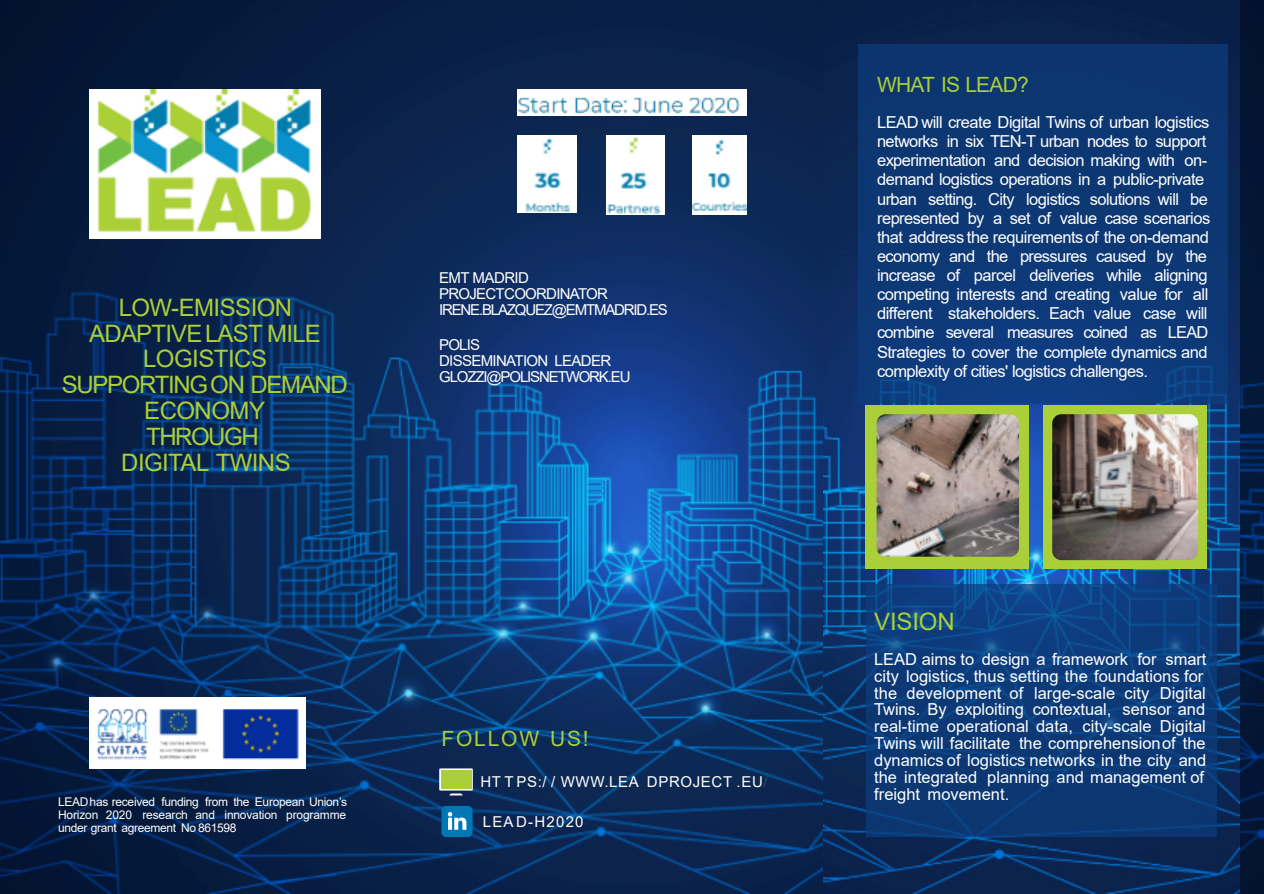
<style>
.page{position:relative;width:1264px;height:894px;background:#fff}
.page>*{position:absolute;margin:0;border:0;box-sizing:border-box;transform-origin:0 0}
.t1{font:24px/25.8px "Arial";letter-spacing:-.025em;color:#abcf38;text-align:center}
.t2{font:21px "Arial";letter-spacing:-.04em;color:#abcf38}
.t3{font:21px "Arial";letter-spacing:.085em;color:#abcf38}
.t4{font:16.5px/19px "Arial";letter-spacing:-.03em;color:#fff}
.t5{font:16.5px/16.8px "Arial";color:#fff}
.t6{font:15px/15.8px "Arial";letter-spacing:-.05em;color:#fff}
.t7{font:15px "Arial";letter-spacing:.045em;color:#fff}
.t8{font:15px "Arial";letter-spacing:.08em;color:#fff}
.t9{font:12px/13px "Arial";letter-spacing:-.025em;color:#fff;text-align:justify}
.s1{color:#2e4d66}
</style>
<div class="page">
<img style="left:0;top:0;width:1263px;height:893px">
<img style="left:823px;top:0;width:416px;height:893px">
<img style="left:89px;top:89px;width:231px;height:150px">
<img style="left:89px;top:697px;width:216px;height:71px">
<svg style="left:441px;top:805px;width:31px;height:32px"></svg>
<svg style="left:439px;top:768px;width:33px;height:22px"></svg>
<div style="left:441px;top:770px;width:30px;height:18px;background:#abcf38"></div>
<svg style="left:449px;top:790px;width:13px;height:5px"></svg>
<img style="left:865px;top:585px;width:351px;height:251px">
<img style="left:858px;top:44px;width:369px;height:360px">
<div style="left:864px;top:405px;width:164px;height:164px;background:#abcf38"></div>
<img style="left:876px;top:414px;width:142px;height:142px;border-radius:9px">
<div style="left:1043px;top:405px;width:163px;height:164px;background:#abcf38"></div>
<img style="left:1051px;top:414px;width:146px;height:146px;border-radius:9px">
<img style="left:517px;top:89px;width:229px;height:26px">
<img style="left:517px;top:135px;width:59px;height:78px">
<img style="left:606px;top:135px;width:58px;height:80px">
<img style="left:692px;top:135px;width:54px;height:80px">
<h1 class="t1" style="left:62px;top:296px;width:287px">LOW-EMISSION<br>ADAPTIVELAST MILE<br>LOGISTICS<br>SUPPORTINGON DEMAND<br>ECONOMY<br>THROUGH<br>DIGITAL TWINS</h1>
<p class="t6" style="left:439px;top:271px;width:230px">EMT MADRID<br>PROJECTCOORDINATOR<br>IRENE.BLAZQUEZ@EMTMADRID.ES</p>
<p class="t6" style="left:439px;top:338px;width:193px">POLIS<br>DISSEMINATION LEADER<br>GLOZZI@POLISNETWORK.EU</p>
<p class="t9" style="left:58px;top:796px;width:290px">LEADhas received funding from the European Union’s Horizon 2020 research and innovation programme under grant agreement No 861598</p>
<p class="t3" style="left:441px;top:731px;width:149px">FOLLOW US!</p>
<p class="t7" style="left:480px;top:776px;width:288px">HT T PS:/ / WWW.LEA DPROJECT .EU<span class="s1">/</span></p>
<p class="t8" style="left:482px;top:816px;width:102px">LEAD-H2020</p>
<p class="t2" style="left:876px;top:77px;width:153px">WHAT IS LEAD?</p>
<p class="t4" style="left:876px;top:114px;width:334px">LEAD will create Digital Twins of urban logistics networks in six TEN-T urban nodes to support experimentation and decision making with on&shy;demand logistics operations in a public-private urban setting. City logistics solutions will be represented by a set of value case scenarios that address the requirements of the on-demand economy and the pressures caused by the increase of parcel deliveries while aligning competing interests and creating value for all different stakeholders. Each value case will combine several measures coined as LEAD Strategies to cover the complete dynamics and complexity of cities' logistics challenges.</p>
<h1 class="t1" style="left:874px;top:610px;width:82px">VISION</h1>
<p class="t5" style="left:874px;top:652px;width:333px">LEAD aims to design a framework for smart city logistics, thus setting the foundations for the development of large-scale city Digital Twins. By exploiting contextual, sensor and real-time operational data, city-scale Digital Twins will facilitate the comprehensionof the dynamics of logistics networks in the city and the integrated planning and management of freight movement.</p>
</div>
